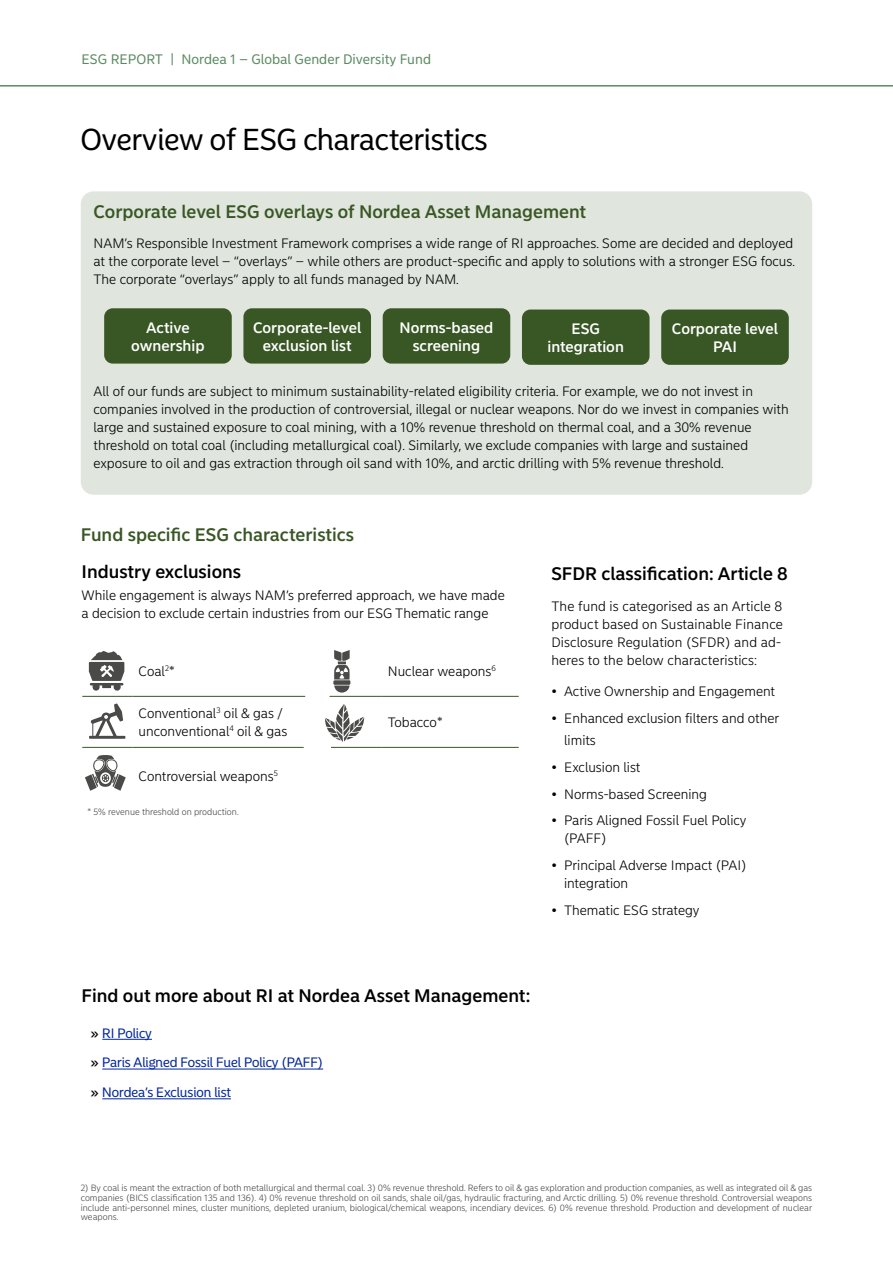
<style>
.page{position:relative;width:893px;height:1263px;background:#fff}
.page>*{position:absolute;margin:0;border:0;box-sizing:border-box;transform-origin:0 0}
.PAGE_Headine{font:30px "Nordea Sans Large";color:#000}
.Fundname{font:500 18px "Nordea Sans Small";color:#000}
.Fundname-2{font:500 18px "Nordea Sans Small";color:#385724}
.Fundname-3{font:500 15px/18px "Nordea Sans Small";color:#fff;text-align:center}
.Fundname-4{font:13.65px "Nordea Sans Small";color:#5b8a62}
.Fundname-5{font:300 13.5px/18px "Nordea Sans Small";color:#000}
.Fundname-6{font:13.5px "Nordea Sans Large";color:#00269a}
.Footer__Institutiona{font:300 9px/9.8px "Nordea Sans Small";color:#4a4a49;text-align:justify}
.s1{font-family:"Nordea Sans Small";font-weight:500;color:#000}
</style>
<div class="page">
<hr style="left:0;top:85px;width:893px;height:2px;background:#5b8a62">
<hr style="left:102px;top:1039px;width:50px;height:1px;background:#00269a">
<hr style="left:102px;top:1069px;width:221px;height:1px;background:#00269a">
<hr style="left:102px;top:1098px;width:129px;height:1px;background:#00269a">
<hr style="left:82px;top:747px;width:51px;height:1px;background:#385724">
<hr style="left:133px;top:747px;width:171px;height:1px;background:#385724">
<hr style="left:331px;top:747px;width:51px;height:1px;background:#385724">
<hr style="left:82px;top:696px;width:51px;height:1px;background:#385724">
<hr style="left:133px;top:696px;width:172px;height:1px;background:#385724">
<hr style="left:329px;top:696px;width:53px;height:1px;background:#385724">
<hr style="left:382px;top:696px;width:137px;height:1px;background:#385724">
<hr style="left:382px;top:747px;width:137px;height:1px;background:#385724">
<svg style="left:325px;top:704px;width:39px;height:38px"></svg>
<svg style="left:333px;top:650px;width:18px;height:43px"></svg>
<svg style="left:85px;top:755px;width:41px;height:36px"></svg>
<svg style="left:87px;top:651px;width:41px;height:88px"></svg>
<div style="left:81px;top:191px;width:731px;height:304px;background:#e0e5dd;border-radius:13px"></div>
<div style="left:522px;top:310px;width:127px;height:55px;background:#385724;border-radius:9px"></div>
<div style="left:104px;top:308px;width:128px;height:56px;background:#385724;border-radius:9px"></div>
<div style="left:243px;top:308px;width:128px;height:56px;background:#385724;border-radius:9px"></div>
<div style="left:383px;top:308px;width:127px;height:56px;background:#385724;border-radius:9px"></div>
<div style="left:661px;top:310px;width:128px;height:55px;background:#385724;border-radius:9px"></div>
<p class="Fundname-4" style="left:82px;top:51px;width:351px">ESG REPORT | Nordea 1 – Global Gender Diversity Fund</p>
<p class="PAGE_Headine" style="left:81px;top:122px;width:408px">Overview of ESG characteristics</p>
<p class="Fundname-2" style="left:94px;top:200px;width:494px">Corporate level ESG overlays of Nordea Asset Management</p>
<p class="Fundname-5" style="left:94px;top:234px;width:703px">NAM’s Responsible Investment Framework comprises a wide range of RI approaches. Some are decided and deployed at the corporate level – “overlays” – while others are product-specific and apply to solutions with a stronger ESG focus.<br>The corporate “overlays” apply to all funds managed by NAM.</p>
<p class="Fundname-3" style="left:146px;top:318px;width:45px">Active</p>
<p class="Fundname-3" style="left:131px;top:336px;width:75px">ownership</p>
<p class="Fundname-3" style="left:253px;top:318px;width:110px">Corporate-level</p>
<p class="Fundname-3" style="left:263px;top:336px;width:90px">exclusion list</p>
<p class="Fundname-3" style="left:400px;top:318px;width:95px">Norms-based</p>
<p class="Fundname-3" style="left:413px;top:336px;width:69px">screening</p>
<p class="Fundname-3" style="left:571px;top:320px;width:30px">ESG</p>
<p class="Fundname-3" style="left:547px;top:338px;width:78px">integration</p>
<p class="Fundname-3" style="left:672px;top:320px;width:108px">Corporate level<br>PAI</p>
<p class="Fundname-5" style="left:94px;top:382px;width:697px">All of our funds are subject to minimum sustainability-related eligibility criteria. For example, we do not invest in companies involved in the production of controversial, illegal or nuclear weapons. Nor do we invest in companies with large and sustained exposure to coal mining, with a 10% revenue threshold on thermal coal, and a 30% revenue threshold on total coal (including metallurgical coal). Similarly, we exclude companies with large and sustained exposure to oil and gas extraction through oil sand with 10%, and arctic drilling with 5% revenue threshold.</p>
<p class="Fundname-2" style="left:81px;top:524px;width:275px">Fund specific ESG characteristics</p>
<p class="Fundname" style="left:82px;top:561px;width:161px">Industry exclusions</p>
<p class="Fundname-5" style="left:82px;top:587px;width:425px">While engagement is always NAM’s preferred approach, we have made a decision to exclude certain industries from our ESG Thematic range</p>
<p class="Fundname-5" style="left:139px;top:662px;width:38px">Coal<sup>2</sup>*</p>
<p class="Fundname-5" style="left:388px;top:662px;width:110px">Nuclear weapons<sup>6</sup></p>
<p class="Fundname-5" style="left:139px;top:704px;width:150px">Conventional<sup>3</sup> oil &amp; gas / unconventional<sup>4</sup> oil &amp; gas</p>
<p class="Fundname-5" style="left:388px;top:713px;width:56px">Tobacco*</p>
<p class="Fundname-5" style="left:139px;top:767px;width:141px">Controversial weapons<sup>5</sup></p>
<p class="Footer__Institutiona" style="left:88px;top:807px;width:153px">* 5% revenue threshold on production.</p>
<p class="Fundname" style="left:551px;top:562px;width:238px">SFDR classification: Article 8</p>
<p class="Fundname-5" style="left:551px;top:597px;width:233px">The fund is categorised as an Article 8 product based on Sustainable Finance Disclosure Regulation (SFDR) and ad&shy;heres to the below characteristics:</p>
<p class="Fundname-5" style="left:551px;top:682px;width:225px">• Active Ownership and Engagement</p>
<p class="Fundname-5" style="left:564px;top:707px;width:216px;line-height:22.5px;text-indent:-13px">• Enhanced exclusion filters and other limits</p>
<p class="Fundname-5" style="left:551px;top:758px;width:91px">• Exclusion list</p>
<p class="Fundname-5" style="left:551px;top:785px;width:157px">• Norms-based Screening</p>
<p class="Fundname-5" style="left:564px;top:812px;width:184px;text-indent:-13px">• Paris Aligned Fossil Fuel Policy (PAFF)</p>
<p class="Fundname-5" style="left:564px;top:857px;width:184px;text-indent:-13px">• Principal Adverse Impact (PAI) integration</p>
<p class="Fundname-5" style="left:551px;top:901px;width:150px">• Thematic ESG strategy</p>
<p class="Fundname" style="left:82px;top:984px;width:450px">Find out more about RI at Nordea Asset Management:</p>
<p class="Fundname-6" style="left:90px;top:1025px;width:63px"><span class="s1">»</span> RI Policy</p>
<p class="Fundname-6" style="left:90px;top:1054px;width:235px"><span class="s1">»</span> Paris Aligned Fossil Fuel Policy (PAFF)</p>
<p class="Fundname-6" style="left:90px;top:1084px;width:142px"><span class="s1">»</span> Nordea’s Exclusion list</p>
<p class="Footer__Institutiona" style="left:81px;top:1183px;width:733px">2) By coal is meant the extraction of both metallurgical and thermal coal. 3) 0% revenue threshold. Refers to oil &amp; gas exploration and production companies, as well as integrated oil &amp; gas companies (BICS classification 135 and 136). 4) 0% revenue threshold on oil sands, shale oil/gas, hydraulic fracturing, and Arctic drilling. 5) 0% revenue threshold. Controversial weapons include anti-personnel mines, cluster munitions, depleted uranium, biological/chemical weapons, incendiary devices. 6) 0% revenue threshold. Production and development of nuclear weapons.</p>
</div>
